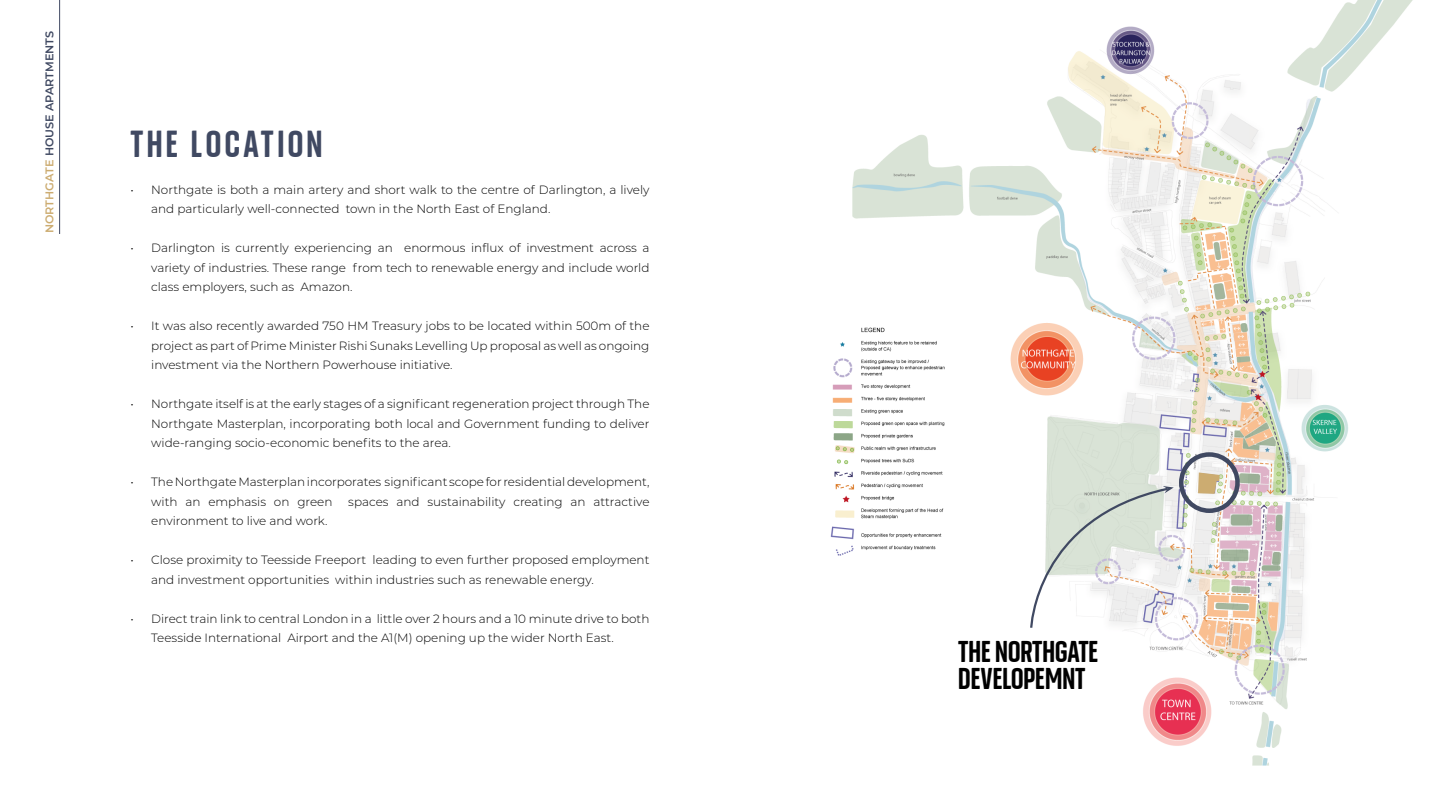
<style>
.page{position:relative;width:1440px;height:810px;background:#fff}
.page>*{position:absolute;margin:0;border:0;box-sizing:border-box;transform-origin:0 0}
.t1{font:600 37.5px "Sky Headline TAB Beta";letter-spacing:.09em;color:#404962}
.t2{font:600 30px/27px "Sky Headline TAB Beta";color:#000}
.t3{font:300 12px/19.5px "Montserrat";color:#000}
.t4{font:600 11.25px "Montserrat";color:#404962}
.s1{color:#ccac71}
</style>
<div class="page">
<hr style="left:59px;top:0;width:1px;height:234px;background:#404962">
<img style="left:852px;top:0;width:561px;height:766px">
<img style="left:830px;top:274px;width:161px;height:420px">
<svg style="left:1198px;top:472px;width:22px;height:22px"></svg>
<div style="left:1179px;top:452px;width:61px;height:61px;border:4px solid #404962;border-radius:50%"></div>
<svg style="left:1029px;top:486px;width:145px;height:144px"></svg>
<p class="t4" style="left:41px;top:233px;width:204px;rotate:-90deg"><span class="s1">NORTHGATE</span> HOUSE APARTMENTS</p>
<h1 class="t1" style="left:130px;top:127px;width:194px">THE LOCATION</h1>
<p class="t3" style="left:151px;top:179px;width:500px;text-indent:-21px">• Northgate is both a main artery and short walk to the centre of Darlington, a lively and particularly well-connected town in the North East of England.</p>
<p class="t3" style="left:151px;top:238px;width:500px;text-align:justify;text-indent:-21px">• Darlington is currently experiencing an enormous influx of investment across a variety of industries. These range from tech to renewable energy and include world class employers, such as Amazon.</p>
<p class="t3" style="left:151px;top:316px;width:500px;text-align:justify;text-indent:-21px">• It was also recently awarded 750 HM Treasury jobs to be located within 500m of the project as part of Prime Minister Rishi Sunaks Levelling Up proposal as well as ongoing investment via the Northern Powerhouse initiative.</p>
<p class="t3" style="left:151px;top:394px;width:500px;text-align:justify;text-indent:-21px">• Northgate itself is at the early stages of a significant regeneration project through The Northgate Masterplan, incorporating both local and Government funding to deliver wide-ranging socio-economic benefits to the area.</p>
<p class="t3" style="left:151px;top:472px;width:500px;text-indent:-21px">• The Northgate Masterplan incorporates significant scope for residential development, with an emphasis on green</p>
<p class="t3" style="left:348px;top:491px;width:303px">spaces and sustainability creating an attractive</p>
<p class="t3" style="left:151px;top:511px;width:178px">environment to live and work.</p>
<p class="t3" style="left:151px;top:550px;width:500px;text-indent:-21px">• Close proximity to Teesside Freeport leading to even further proposed employment and investment opportunities within industries such as renewable energy.</p>
<p class="t3" style="left:151px;top:608px;width:500px;text-indent:-21px">• Direct train link to central London in a little over 2 hours and a 10 minute drive to both<br>Teesside International Airport and the A1(M) opening up the wider North East.</p>
<h2 class="t2" style="left:958px;top:640px;width:142px">THE NORTHGATE<br>DEVELOPEMNT</h2>
</div>
